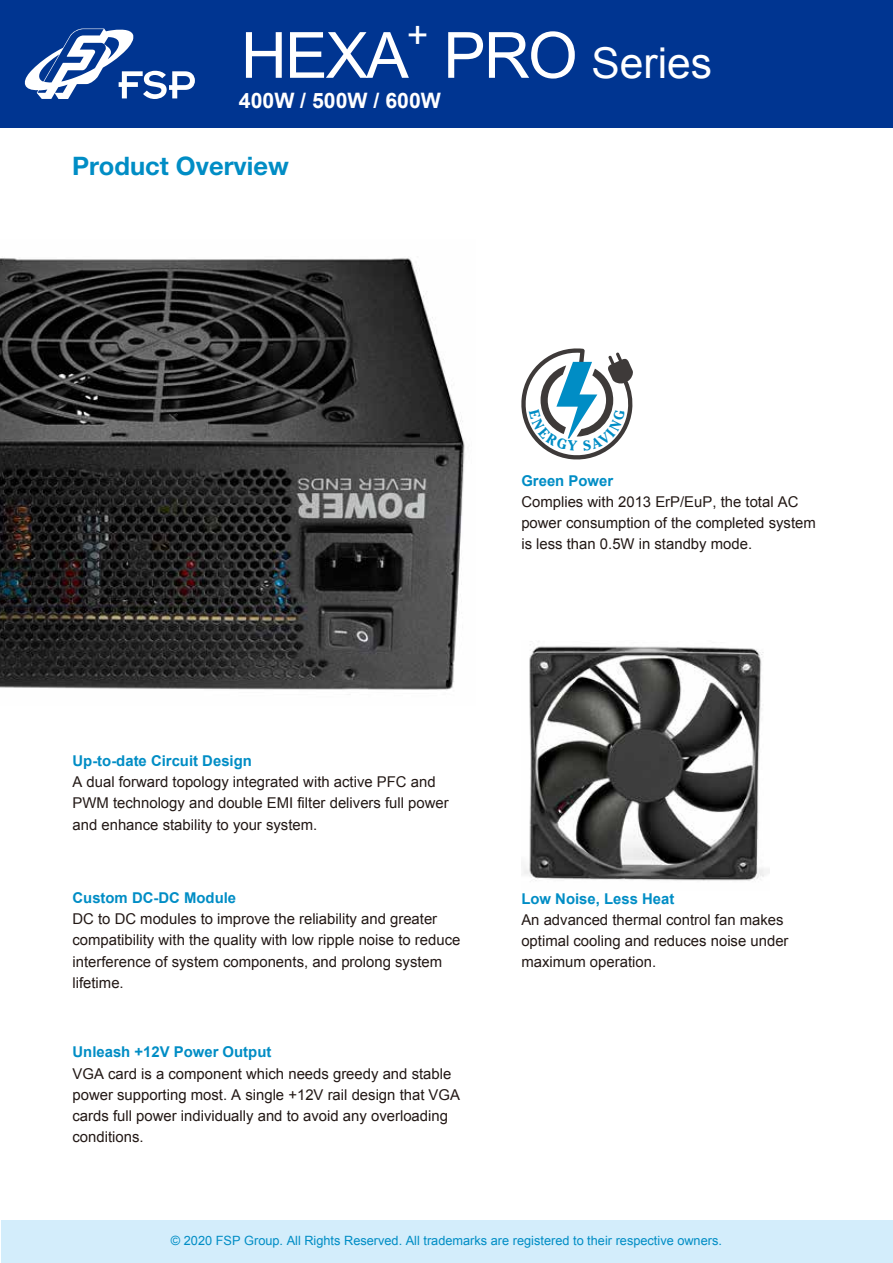
<style>
.page{position:relative;width:893px;height:1263px;background:#fff}
.page>*{position:absolute;margin:0;border:0;box-sizing:border-box;transform-origin:0 0}
.t1{font:63.75px "Arial";color:#fff}
.t2{font:42.45px "Arial";color:#fff}
.t3{font:37.2px "Arial";color:#fff}
.t4{font:700 25.5px "Helvetica Neue LT Pro";color:#008dc5}
.t5{font:700 21.3px "Arial";color:#fff}
.t6{font:14.85px/21.3px "Arial";color:#221815}
.t7{font:700 14.85px "Arial";color:#008dc5}
.t8{font:12.75px "Arial";color:#008dc5}
.s1{font-size:63.75px}
</style>
<div class="page">
<img style="left:523px;top:644px;width:246px;height:237px">
<img style="left:0;top:258px;width:465px;height:432px">
<div style="left:0;top:0;width:893px;height:128px;background:#003591"></div>
<svg style="left:24px;top:28px;width:171px;height:71px"></svg>
<div style="left:1px;top:1220px;width:892px;height:43px;background:#d3edfb"></div>
<svg style="left:521px;top:348px;width:112px;height:112px"></svg>
<h1 class="t1" style="left:241px;top:14px;width:169px">HEXA</h1>
<h3 class="t3" style="left:407px;top:11px;width:23px">+</h3>
<h2 class="t2" style="left:443px;top:35px;width:270px"><span class="s1">PRO</span> Series</h2>
<h3 class="t5" style="left:239px;top:87px;width:204px">400W / 500W / 600W</h3>
<h3 class="t4" style="left:72px;top:150px;width:218px">Product Overview</h3>
<p class="t7" style="left:521px;top:470px;width:93px">Green Power</p>
<p class="t6" style="left:521px;top:491px;width:296px">Complies with 2013 ErP/EuP, the total AC power consumption of the completed system is less than 0.5W in standby mode.</p>
<p class="t7" style="left:72px;top:751px;width:181px">Up-to-date Circuit Design</p>
<p class="t6" style="left:72px;top:771px;width:378px">A dual forward topology integrated with active PFC and<br>PWM technology and double EMI filter delivers full power and enhance stability to your system.</p>
<p class="t7" style="left:72px;top:888px;width:165px">Custom DC-DC Module</p>
<p class="t6" style="left:72px;top:908px;width:389px">DC to DC modules to improve the reliability and greater compatibility with the quality with low ripple noise to reduce interference of system components, and prolong system lifetime.</p>
<p class="t7" style="left:72px;top:1042px;width:200px">Unleash +12V Power Output</p>
<p class="t6" style="left:72px;top:1063px;width:389px">VGA card is a component which needs greedy and stable power supporting most. A single +12V rail design that VGA cards full power individually and to avoid any overloading conditions.</p>
<p class="t7" style="left:521px;top:888px;width:155px">Low Noise, Less Heat</p>
<p class="t6" style="left:521px;top:909px;width:269px">An advanced thermal control fan makes optimal cooling and reduces noise under maximum operation.</p>
<p class="t8" style="left:171px;top:1232px;width:553px">© 2020 FSP Group. All Rights Reserved. All trademarks are registered to their respective owners.</p>
</div>
